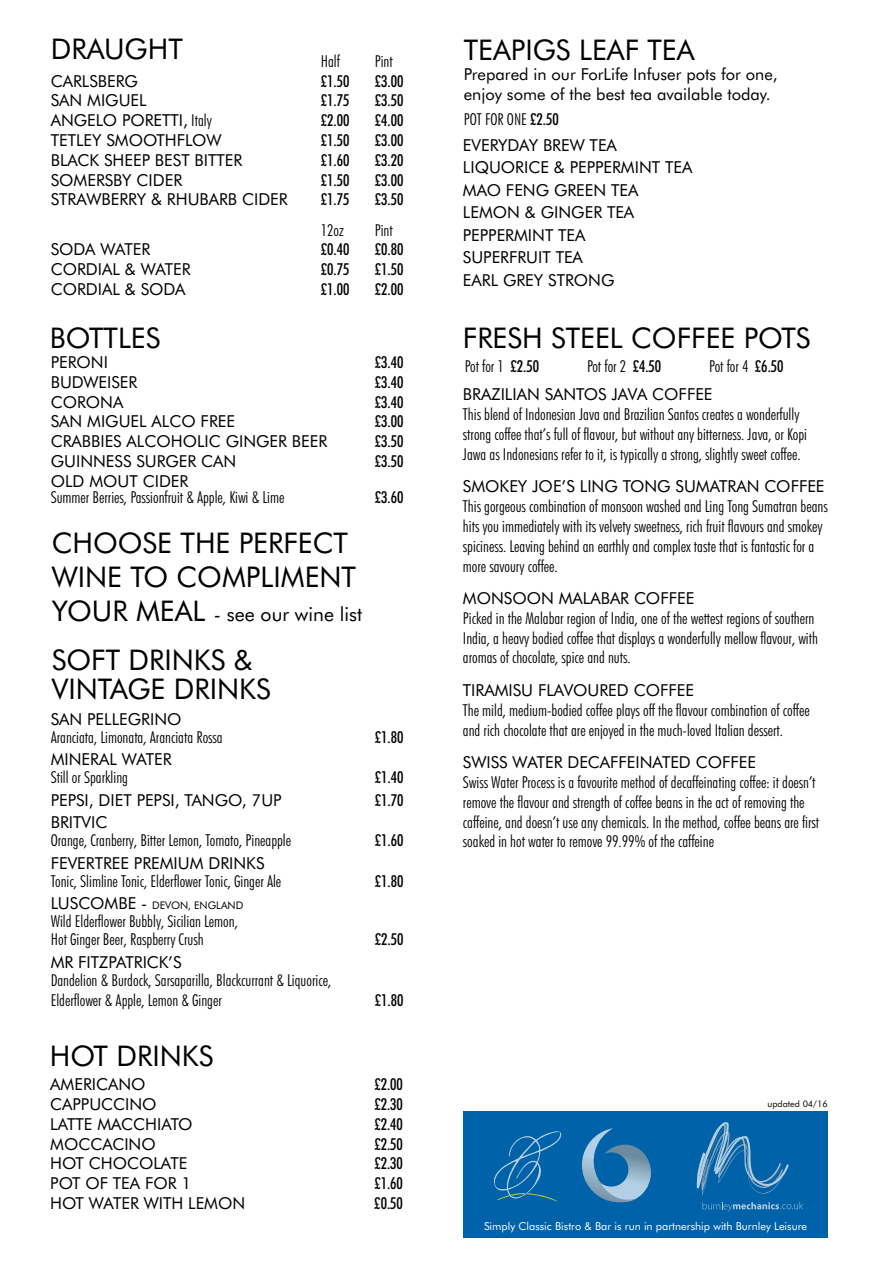
<style>
.page{position:relative;width:893px;height:1263px;background:#fff}
.page>*{position:absolute;margin:0;border:0;box-sizing:border-box;transform-origin:0 0}
.t1{font:28.5px/34.2px "Futura BT";color:#000}
.t2{font:19.5px "Futura BT";color:#000}
.t3{font:300 condensed 16.5px/19.8px "Futura BT";color:#000}
.t4{font:16.5px/22.5px "Futura BT";color:#000}
.t5{font:500 condensed 16.5px "Futura BT";color:#000}
.t6{font:10.95px "Futura BT";color:#fff}
.t7{font:10.5px "Futura BT";color:#000}
.t8{font:9px "Futura BT";color:#000}
.s1{font-weight:300;font-stretch:condensed}
.s2{font-size:28.5px}
.s3{font-size:16.5px}
.s4{font-weight:500}
</style>
<div class="page">
<div style="left:464px;top:1111px;width:364px;height:127px;background:#0062a9"></div>
<svg style="left:696px;top:1122px;width:107px;height:89px"></svg>
<svg style="left:582px;top:1128px;width:69px;height:75px"></svg>
<svg style="left:493px;top:1131px;width:69px;height:70px"></svg>
<h1 class="t1" style="left:51px;top:32px;width:133px">DRAUGHT</h1>
<p class="t3" style="left:321px;top:51px;width:21px">Half</p>
<p class="t3" style="left:375px;top:51px;width:20px">Pint</p>
<p class="t4" style="left:51px;top:69px;width:89px">CARLSBERG</p>
<p class="t5" style="left:321px;top:71px;width:30px">£1.50</p>
<p class="t5" style="left:375px;top:71px;width:30px">£3.00</p>
<p class="t4" style="left:51px;top:89px;width:97px">SAN MIGUEL</p>
<p class="t5" style="left:321px;top:90px;width:30px">£1.75</p>
<p class="t5" style="left:375px;top:90px;width:30px">£3.50</p>
<p class="t4" style="left:51px;top:109px;width:162px">ANGELO PORETTI, <span class="s1">Italy</span></p>
<p class="t5" style="left:321px;top:110px;width:30px">£2.00</p>
<p class="t5" style="left:375px;top:110px;width:30px">£4.00</p>
<p class="t4" style="left:51px;top:129px;width:172px">TETLEY SMOOTHFLOW</p>
<p class="t5" style="left:321px;top:130px;width:30px">£1.50</p>
<p class="t5" style="left:375px;top:130px;width:30px">£3.00</p>
<p class="t4" style="left:51px;top:148px;width:193px">BLACK SHEEP BEST BITTER</p>
<p class="t5" style="left:321px;top:150px;width:30px">£1.60</p>
<p class="t5" style="left:375px;top:150px;width:30px">£3.20</p>
<p class="t4" style="left:51px;top:168px;width:133px">SOMERSBY CIDER</p>
<p class="t5" style="left:321px;top:170px;width:30px">£1.50</p>
<p class="t5" style="left:375px;top:170px;width:30px">£3.00</p>
<p class="t4" style="left:51px;top:188px;width:238px">STRAWBERRY &amp; RHUBARB CIDER</p>
<p class="t5" style="left:321px;top:189px;width:30px">£1.75</p>
<p class="t5" style="left:375px;top:189px;width:30px">£3.50</p>
<p class="t3" style="left:321px;top:220px;width:25px">12oz</p>
<p class="t3" style="left:375px;top:220px;width:20px">Pint</p>
<p class="t4" style="left:51px;top:238px;width:101px">SODA WATER</p>
<p class="t5" style="left:321px;top:240px;width:30px">£0.40</p>
<p class="t5" style="left:375px;top:240px;width:30px">£0.80</p>
<p class="t4" style="left:51px;top:258px;width:141px">CORDIAL &amp; WATER</p>
<p class="t5" style="left:321px;top:259px;width:30px">£0.75</p>
<p class="t5" style="left:375px;top:259px;width:30px">£1.50</p>
<p class="t4" style="left:51px;top:278px;width:136px">CORDIAL &amp; SODA</p>
<p class="t5" style="left:321px;top:279px;width:30px">£1.00</p>
<p class="t5" style="left:375px;top:279px;width:30px">£2.00</p>
<h1 class="t1" style="left:50px;top:320px;width:112px">BOTTLES</h1>
<p class="t4" style="left:51px;top:351px;width:59px">PERONI</p>
<p class="t5" style="left:375px;top:352px;width:30px">£3.40</p>
<p class="t4" style="left:51px;top:371px;width:88px">BUDWEISER</p>
<p class="t5" style="left:375px;top:372px;width:30px">£3.40</p>
<p class="t4" style="left:51px;top:390px;width:74px">CORONA</p>
<p class="t5" style="left:375px;top:392px;width:30px">£3.40</p>
<p class="t4" style="left:51px;top:410px;width:186px">SAN MIGUEL ALCO FREE</p>
<p class="t5" style="left:375px;top:412px;width:30px">£3.00</p>
<p class="t4" style="left:51px;top:430px;width:278px">CRABBIES ALCOHOLIC GINGER BEER</p>
<p class="t5" style="left:375px;top:431px;width:30px">£3.50</p>
<p class="t4" style="left:51px;top:450px;width:187px">GUINNESS SURGER CAN</p>
<p class="t5" style="left:375px;top:451px;width:30px">£3.50</p>
<p class="t4" style="left:51px;top:470px;width:139px">OLD MOUT CIDER</p>
<p class="t3" style="left:51px;top:487px;width:235px">Summer Berries, Passionfruit &amp; Apple, Kiwi &amp; Lime</p>
<p class="t5" style="left:375px;top:487px;width:30px">£3.60</p>
<h1 class="t1" style="left:52px;top:525px;width:306px">CHOOSE THE PERFECT<br>WINE TO COMPLIMENT</h1>
<p class="t2" style="left:52px;top:603px;width:312px"><span class="s2">YOUR MEAL</span> - see our wine list</p>
<h1 class="t1" style="left:52px;top:645px;width:220px;line-height:28.5px">SOFT DRINKS &amp;<br>VINTAGE DRINKS</h1>
<p class="t4" style="left:51px;top:707px;width:132px">SAN PELLEGRINO</p>
<p class="t3" style="left:51px;top:727px;width:174px">Aranciata, Limonata, Aranciata Rossa</p>
<p class="t5" style="left:375px;top:727px;width:30px">£1.80</p>
<p class="t4" style="left:51px;top:748px;width:122px">MINERAL WATER</p>
<p class="t3" style="left:51px;top:767px;width:79px">Still or Sparkling</p>
<p class="t5" style="left:375px;top:767px;width:30px">£1.40</p>
<p class="t4" style="left:51px;top:788px;width:232px">PEPSI, DIET PEPSI, TANGO, 7UP</p>
<p class="t5" style="left:375px;top:790px;width:30px">£1.70</p>
<p class="t4" style="left:51px;top:811px;width:58px">BRITVIC</p>
<p class="t3" style="left:51px;top:830px;width:242px">Orange, Cranberry, Bitter Lemon, Tomato, Pineapple</p>
<p class="t5" style="left:375px;top:830px;width:30px">£1.60</p>
<p class="t4" style="left:51px;top:851px;width:215px">FEVERTREE PREMIUM DRINKS</p>
<p class="t3" style="left:51px;top:871px;width:232px">Tonic, Slimline Tonic, Elderflower Tonic, Ginger Ale</p>
<p class="t5" style="left:375px;top:871px;width:30px">£1.80</p>
<p class="t7" style="left:51px;top:899px;width:194px"><span class="s3">LUSCOMBE -</span> DEVON, ENGLAND</p>
<p class="t3" style="left:51px;top:912px;width:189px;line-height:18px">Wild Elderflower Bubbly, Sicilian Lemon,<br>Hot Ginger Beer, Raspberry Crush</p>
<p class="t5" style="left:375px;top:929px;width:30px">£2.50</p>
<p class="t4" style="left:51px;top:950px;width:132px">MR FITZPATRICK’S</p>
<p class="t3" style="left:51px;top:970px;width:282px">Dandelion &amp; Burdock, Sarsaparilla, Blackcurrant &amp; Liquorice,<br>Elderflower &amp; Apple, Lemon &amp; Ginger</p>
<p class="t5" style="left:375px;top:990px;width:30px">£1.80</p>
<h1 class="t1" style="left:50px;top:1039px;width:165px">HOT DRINKS</h1>
<p class="t4" style="left:50px;top:1073px;width:97px">AMERICANO</p>
<p class="t5" style="left:374px;top:1074px;width:30px">£2.00</p>
<p class="t4" style="left:50px;top:1093px;width:108px">CAPPUCCINO</p>
<p class="t5" style="left:374px;top:1094px;width:30px">£2.30</p>
<p class="t4" style="left:50px;top:1112px;width:144px">LATTE MACCHIATO</p>
<p class="t5" style="left:374px;top:1114px;width:30px">£2.40</p>
<p class="t4" style="left:50px;top:1132px;width:107px">MOCCACINO</p>
<p class="t5" style="left:374px;top:1134px;width:30px">£2.50</p>
<p class="t4" style="left:50px;top:1152px;width:139px">HOT CHOCOLATE</p>
<p class="t5" style="left:374px;top:1153px;width:30px">£2.30</p>
<p class="t4" style="left:50px;top:1172px;width:142px">POT OF TEA FOR 1</p>
<p class="t5" style="left:374px;top:1173px;width:30px">£1.60</p>
<p class="t4" style="left:50px;top:1192px;width:196px">HOT WATER WITH LEMON</p>
<p class="t5" style="left:374px;top:1193px;width:30px">£0.50</p>
<h1 class="t1" style="left:464px;top:33px;width:232px">TEAPIGS LEAF TEA</h1>
<p class="t4" style="left:464px;top:64px;width:315px;line-height:19.8px">Prepared in our ForLife Infuser pots for one, enjoy some of the best tea available today.</p>
<p class="t3" style="left:464px;top:109px;width:96px">POT FOR ONE <span class="s4">£2.50</span></p>
<p class="t4" style="left:463px;top:134px;width:231px">EVERYDAY BREW TEA<br>LIQUORICE &amp; PEPPERMINT TEA<br>MAO FENG GREEN TEA<br>LEMON &amp; GINGER TEA<br>PEPPERMINT TEA<br>SUPERFRUIT TEA<br>EARL GREY STRONG</p>
<h1 class="t1" style="left:463px;top:321px;width:349px">FRESH STEEL COFFEE POTS</h1>
<p class="t3" style="left:465px;top:356px;width:76px">Pot for 1 <span class="s4">£2.50</span></p>
<p class="t3" style="left:587px;top:356px;width:76px">Pot for 2 <span class="s4">£4.50</span></p>
<p class="t3" style="left:709px;top:356px;width:76px">Pot for 4 <span class="s4">£6.50</span></p>
<p class="t4" style="left:463px;top:383px;width:251px">BRAZILIAN SANTOS JAVA COFFEE</p>
<p class="t3" style="left:463px;top:404px;width:346px">This blend of Indonesian Java and Brazilian Santos creates a wonderfully strong coffee that’s full of flavour, but without any bitterness. Java, or Kopi<br>Jawa as Indonesians refer to it, is typically a strong, slightly sweet coffee.</p>
<p class="t4" style="left:463px;top:475px;width:363px">SMOKEY JOE’S LING TONG SUMATRAN COFFEE</p>
<p class="t3" style="left:463px;top:496px;width:366px">This gorgeous combination of monsoon washed and Ling Tong Sumatran beans hits you immediately with its velvety sweetness, rich fruit flavours and smokey spiciness. Leaving behind an earthly and complex taste that is fantastic for a more savoury coffee.</p>
<p class="t4" style="left:463px;top:587px;width:233px">MONSOON MALABAR COFFEE</p>
<p class="t3" style="left:463px;top:608px;width:357px">Picked in the Malabar region of India, one of the wettest regions of southern<br>India, a heavy bodied coffee that displays a wonderfully mellow flavour, with aromas of chocolate, spice and nuts.</p>
<p class="t4" style="left:463px;top:679px;width:232px">TIRAMISU FLAVOURED COFFEE</p>
<p class="t3" style="left:463px;top:700px;width:348px">The mild, medium-bodied coffee plays off the flavour combination of coffee and rich chocolate that are enjoyed in the much-loved Italian dessert.</p>
<p class="t4" style="left:463px;top:751px;width:295px">SWISS WATER DECAFFEINATED COFFEE</p>
<p class="t3" style="left:463px;top:772px;width:358px">Swiss Water Process is a favourite method of decaffeinating coffee: it doesn’t remove the flavour and strength of coffee beans in the act of removing the caffeine, and doesn’t use any chemicals. In the method, coffee beans are first soaked in hot water to remove 99.99% of the caffeine</p>
<p class="t8" style="left:768px;top:1098px;width:62px">updated 04/16</p>
<p class="t6" style="left:484px;top:1220px;width:325px">Simply Classic Bistro &amp; Bar is run in partnership with Burnley Leisure</p>
</div>
